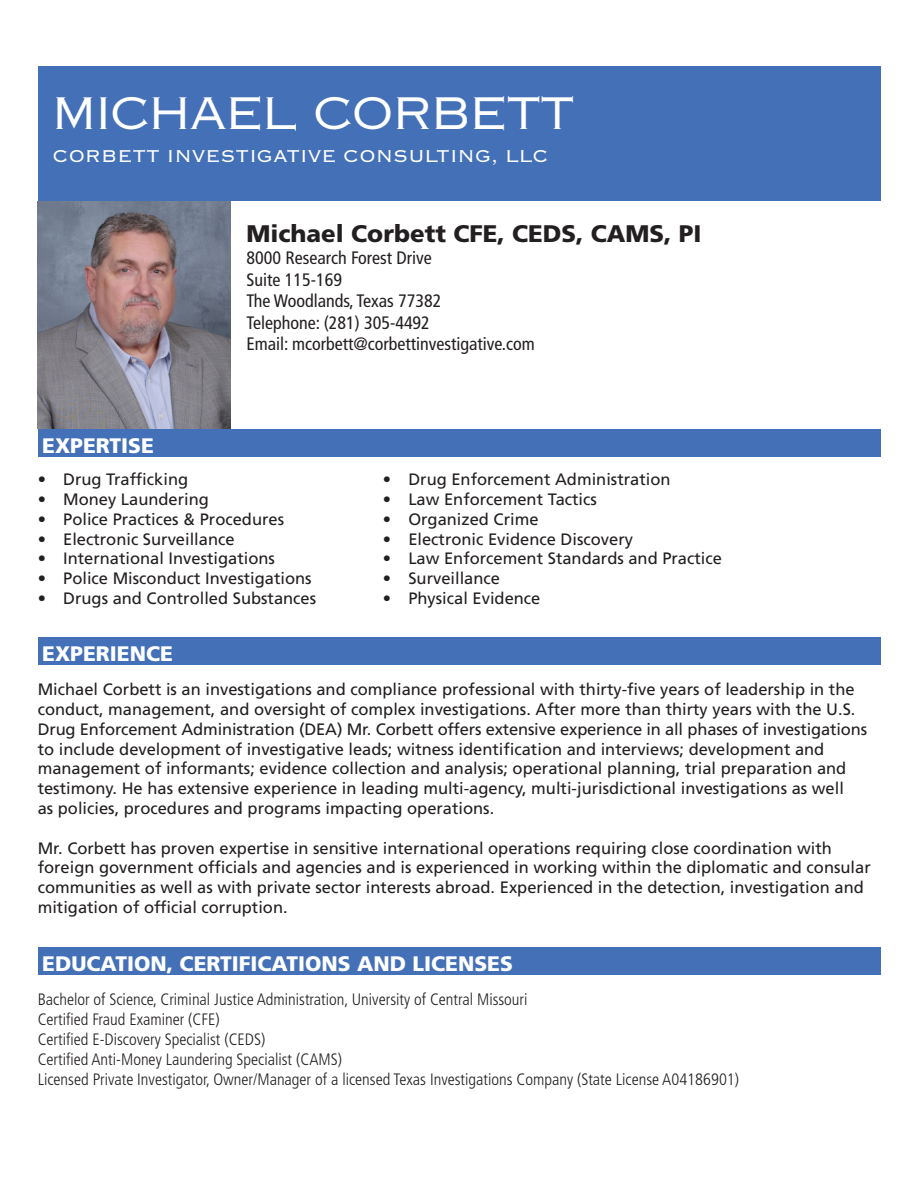
<style>
.page{position:relative;width:918px;height:1188px;background:#fff}
.page>*{position:absolute;margin:0;border:0;box-sizing:border-box;transform-origin:0 0}
.t1{font:43.5px "Copperplate Gothic Std 32 AB";color:#fff}
.t2{font:900 24px "Frutiger LT Std";color:#231f20}
.t3{font:22.5px "Copperplate Gothic Std 32 BC";color:#fff}
.t4{font:900 21px "Frutiger LT Std";color:#fff}
.t5{font:condensed 18px "Frutiger LT Std";color:#231f20}
.t6{font:16.5px/19.8px "Frutiger LT Std";color:#231f20}
.t7{font:300 condensed 16.5px "Frutiger LT Std";color:#231f20}
</style>
<div class="page">
<img style="left:38px;top:201px;width:192px;height:228px">
<div style="left:38px;top:66px;width:842px;height:135px;background:#4470b7"></div>
<div style="left:38px;top:429px;width:842px;height:28px;background:#4470b7"></div>
<div style="left:38px;top:637px;width:842px;height:28px;background:#4470b7"></div>
<div style="left:38px;top:947px;width:842px;height:28px;background:#4470b7"></div>
<p class="t1" style="left:52px;top:88px;width:523px">MICHAEL CORBETT</p>
<p class="t3" style="left:52px;top:145px;width:498px">CORBETT INVESTIGATIVE CONSULTING, LLC</p>
<p class="t4" style="left:42px;top:433px;width:113px">EXPERTISE</p>
<p class="t2" style="left:247px;top:220px;width:456px">Michael Corbett CFE, CEDS, CAMS, PI</p>
<p class="t5" style="left:247px;top:247px;width:187px">8000 Research Forest Drive</p>
<p class="t5" style="left:247px;top:269px;width:97px">Suite 115-169</p>
<p class="t5" style="left:247px;top:290px;width:196px">The Woodlands, Texas 77382</p>
<p class="t5" style="left:247px;top:312px;width:185px">Telephone: (281) 305-4492</p>
<p class="t5" style="left:247px;top:334px;width:290px">Email: mcorbett@corbettinvestigative.com</p>
<p class="t6" style="left:38px;top:470px;width:152px">• Drug Trafficking</p>
<p class="t6" style="left:38px;top:489px;width:173px">• Money Laundering</p>
<p class="t6" style="left:38px;top:509px;width:248px">• Police Practices &amp; Procedures</p>
<p class="t6" style="left:38px;top:529px;width:198px">• Electronic Surveillance</p>
<p class="t6" style="left:38px;top:549px;width:239px">• International Investigations</p>
<p class="t6" style="left:38px;top:569px;width:275px">• Police Misconduct Investigations</p>
<p class="t6" style="left:38px;top:588px;width:280px">• Drugs and Controlled Substances</p>
<p class="t4" style="left:42px;top:641px;width:132px">EXPERIENCE</p>
<p class="t6" style="left:383px;top:470px;width:289px">• Drug Enforcement Administration</p>
<p class="t6" style="left:383px;top:489px;width:216px">• Law Enforcement Tactics</p>
<p class="t6" style="left:383px;top:509px;width:157px">• Organized Crime</p>
<p class="t6" style="left:383px;top:529px;width:252px">• Electronic Evidence Discovery</p>
<p class="t6" style="left:383px;top:549px;width:341px">• Law Enforcement Standards and Practice</p>
<p class="t6" style="left:383px;top:569px;width:119px">• Surveillance</p>
<p class="t6" style="left:383px;top:588px;width:159px">• Physical Evidence</p>
<p class="t6" style="left:38px;top:680px;width:831px">Michael Corbett is an investigations and compliance professional with thirty-five years of leadership in the conduct, management, and oversight of complex investigations. After more than thirty years with the U.S.<br>Drug Enforcement Administration (DEA) Mr. Corbett offers extensive experience in all phases of investigations to include development of investigative leads; witness identification and interviews; development and management of informants; evidence collection and analysis; operational planning, trial preparation and testimony. He has extensive experience in leading multi-agency, multi-jurisdictional investigations as well<br>as policies, procedures and programs impacting operations.</p>
<p class="t6" style="left:38px;top:838px;width:835px">Mr. Corbett has proven expertise in sensitive international operations requiring close coordination with foreign government officials and agencies and is experienced in working within the diplomatic and consular communities as well as with private sector interests abroad. Experienced in the detection, investigation and mitigation of official corruption.</p>
<p class="t4" style="left:42px;top:950px;width:472px">EDUCATION, CERTIFICATIONS AND LICENSES</p>
<p class="t7" style="left:38px;top:990px;width:491px">Bachelor of Science, Criminal Justice Administration, University of Central Missouri</p>
<p class="t7" style="left:38px;top:1010px;width:184px">Certified Fraud Examiner (CFE)</p>
<p class="t7" style="left:38px;top:1030px;width:229px">Certified E-Discovery Specialist (CEDS)</p>
<p class="t7" style="left:38px;top:1050px;width:306px">Certified Anti-Money Laundering Specialist (CAMS)</p>
<p class="t7" style="left:38px;top:1070px;width:703px">Licensed Private Investigator, Owner/Manager of a licensed Texas Investigations Company (State License A04186901)</p>
</div>
